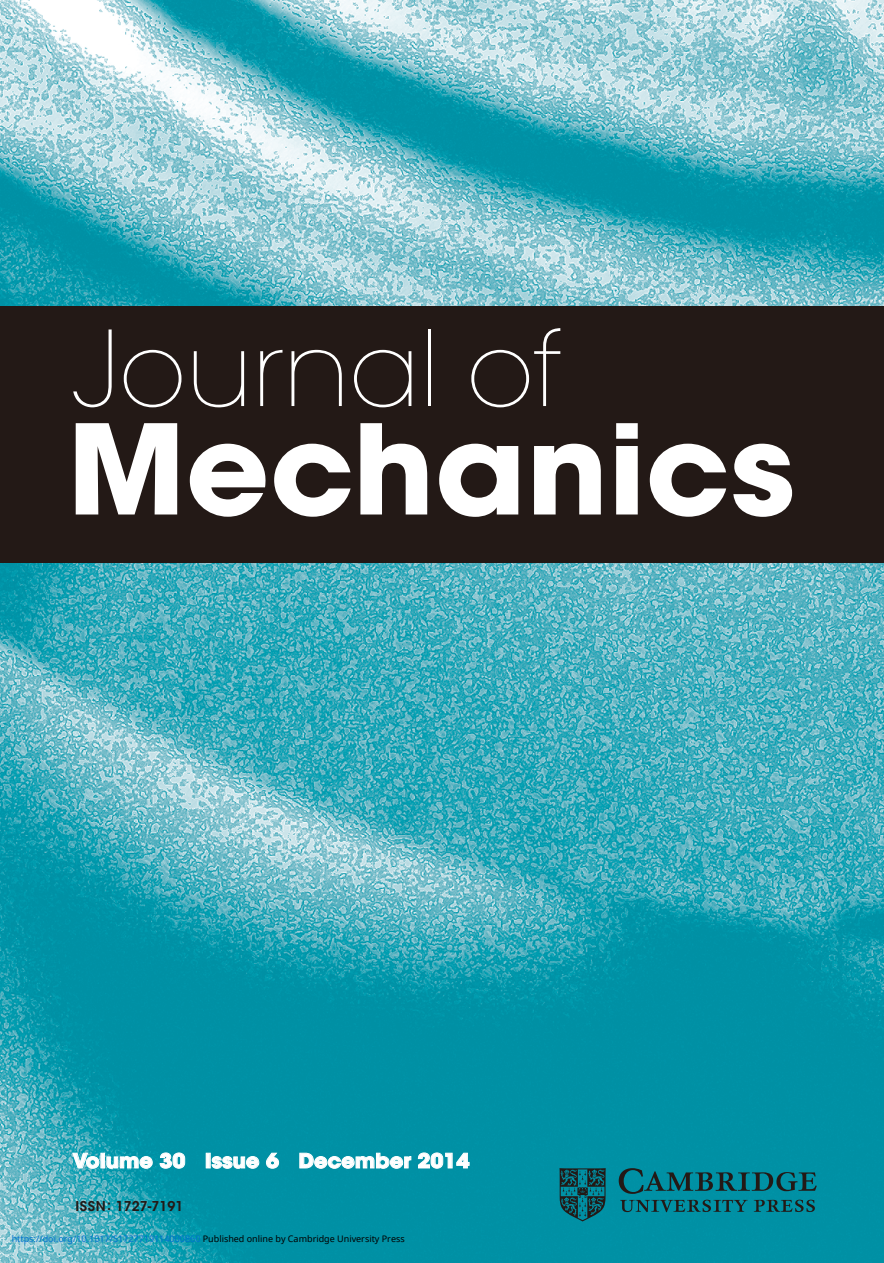
<style>
.page{position:relative;width:884px;height:1263px;background:#fff}
.page>*{position:absolute;margin:0;border:0;box-sizing:border-box;transform-origin:0 0}
.t1{font:700 123.45px "ITC Avant Garde Std";color:#fff;scale:1.05 1}
.t2{font:200 103.5px "ITC Avant Garde Std";color:#fff}
.t3{font:700 19.95px "ITC Avant Garde Std";color:#fff;scale:1.05 1}
.t4{font:600 13.5px "ITC Avant Garde Std";color:#231916}
.t5{font:9px "Noto Sans";color:#0172cf}
.s1{color:#000}
</style>
<div class="page">
<img style="left:0;top:0;width:884px;height:1263px">
<div style="left:0;top:307px;width:884px;height:256px;background:#231916"></div>
<svg style="left:72px;top:1152px;width:28px;height:17px"></svg>
<svg style="left:106px;top:1156px;width:47px;height:13px"></svg>
<svg style="left:159px;top:1152px;width:26px;height:17px"></svg>
<div style="left:206px;top:1153px;width:4px;height:15px;border:1px solid #fff"></div>
<svg style="left:211px;top:1156px;width:49px;height:13px"></svg>
<svg style="left:266px;top:1152px;width:13px;height:17px"></svg>
<svg style="left:299px;top:1152px;width:112px;height:17px;background:#47afbd"></svg>
<svg style="left:418px;top:1152px;width:52px;height:17px"></svg>
<svg style="left:559px;top:1168px;width:258px;height:53px;background:#087482"></svg>
<h2 class="t2" style="left:73px;top:308px;width:489px">Journal of</h2>
<h1 class="t1" style="left:67px;top:389px;width:695px">Mechanics</h1>
<h3 class="t3" style="left:73px;top:1148px;width:379px">Volume 30 Issue 6 December 2014</h3>
<h3 class="t4" style="left:76px;top:1198px;width:109px">ISSN: 1727-7191</h3>
<p class="t5" style="left:12px;top:1232px;width:394px">https://doi.org/10.1017/S1727719114000860 <span class="s1">Published online by Cambridge University Press</span></p>
</div>
